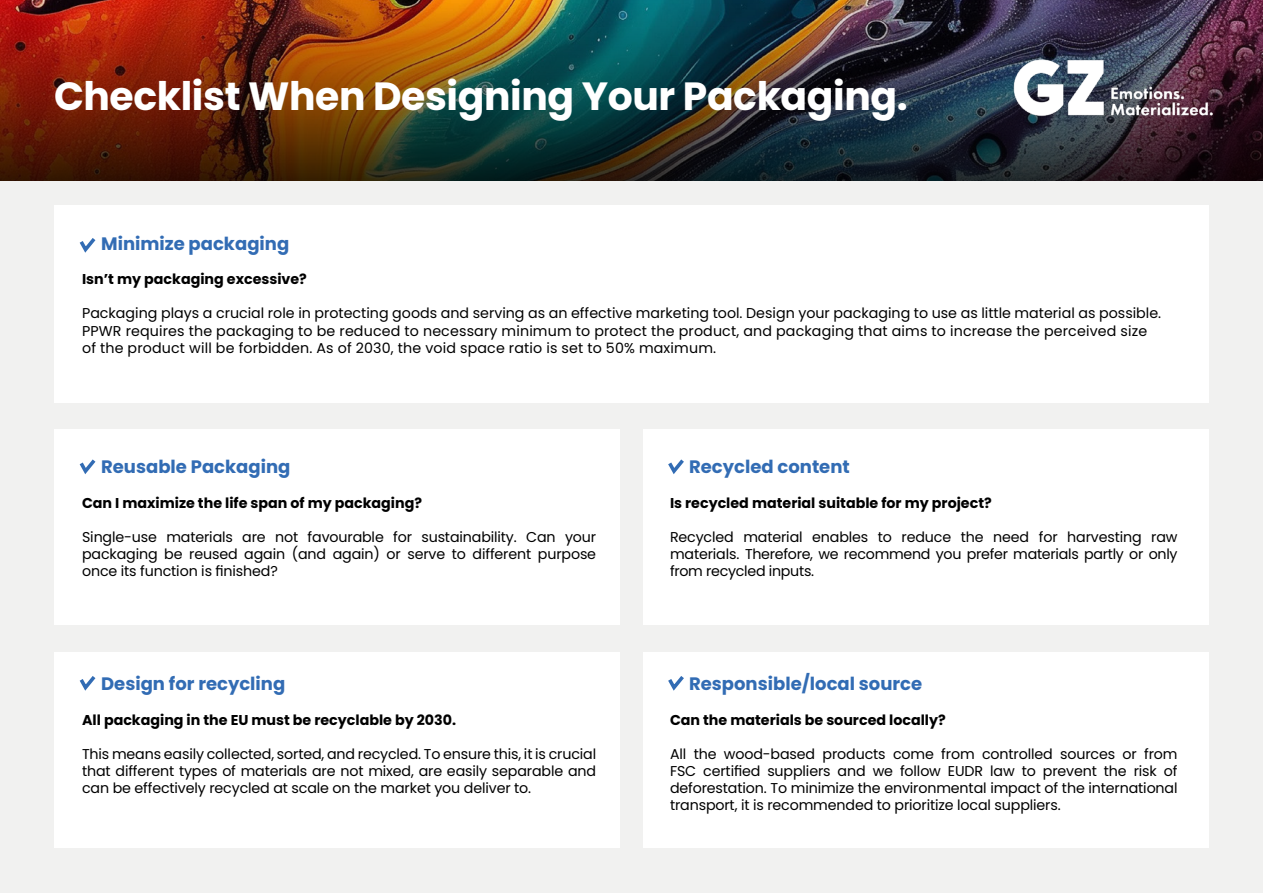
<style>
.page{position:relative;width:1263px;height:893px;background:#f1f1f0}
.page>*{position:absolute;margin:0;border:0;box-sizing:border-box;transform-origin:0 0}
.t1{font:700 39.3px "Poppins";letter-spacing:-.01em;color:#fff}
.t2{font:700 18px "Poppins";color:#326cb4}
.t3{font:14.25px/17.1px "Poppins";color:#000;text-align:justify}
.t4{font:700 14.25px "Poppins";color:#000}
</style>
<div class="page">
<img style="left:0;top:0;width:1263px;height:181px">
<div style="left:643px;top:429px;width:566px;height:196px;background:#fff"></div>
<div style="left:643px;top:652px;width:566px;height:195px;background:#fff"></div>
<div style="left:54px;top:205px;width:1155px;height:198px;background:#fff"></div>
<div style="left:54px;top:429px;width:566px;height:196px;background:#fff"></div>
<div style="left:54px;top:652px;width:566px;height:195px;background:#fff"></div>
<svg style="left:79px;top:238px;width:17px;height:15px"></svg>
<svg style="left:79px;top:459px;width:17px;height:15px"></svg>
<svg style="left:79px;top:676px;width:17px;height:15px"></svg>
<svg style="left:668px;top:459px;width:16px;height:15px"></svg>
<svg style="left:668px;top:676px;width:16px;height:15px"></svg>
<img style="left:999px;top:52px;width:215px;height:77px">
<h1 class="t1" style="left:54px;top:73px;width:855px">Checklist When Designing Your Packaging.</h1>
<p class="t2" style="left:101px;top:233px;width:190px">Minimize packaging</p>
<p class="t4" style="left:82px;top:271px;width:226px">Isn’t my packaging excessive?</p>
<p class="t3" style="left:82px;top:305px;width:1081px;text-align:left">Packaging plays a crucial role in protecting goods and serving as an effective marketing tool. Design your packaging to use as little material as possible.<br>PPWR requires the packaging to be reduced to necessary minimum to protect the product, and packaging that aims to increase the perceived size of the product will be forbidden. As of 2030, the void space ratio is set to 50% maximum.</p>
<p class="t2" style="left:101px;top:456px;width:191px">Reusable Packaging</p>
<p class="t4" style="left:82px;top:494px;width:341px">Can I maximize the life span of my packaging?</p>
<p class="t3" style="left:82px;top:528px;width:516px">Single-use materials are not favourable for sustainability. Can your packaging be reused again (and again) or serve to different purpose once its function is finished?</p>
<p class="t2" style="left:101px;top:673px;width:186px">Design for recycling</p>
<p class="t4" style="left:82px;top:711px;width:376px">All packaging in the EU must be recyclable by 2030.</p>
<p class="t3" style="left:82px;top:745px;width:516px">This means easily collected, sorted, and recycled. To ensure this, it is crucial that different types of materials are not mixed, are easily separable and can be effectively recycled at scale on the market you deliver to.</p>
<p class="t2" style="left:689px;top:456px;width:162px">Recycled content</p>
<p class="t4" style="left:670px;top:494px;width:323px">Is recycled material suitable for my project?</p>
<p class="t3" style="left:670px;top:529px;width:509px">Recycled material enables to reduce the need for harvesting raw materials. Therefore, we recommend you prefer materials partly or only from recycled inputs.</p>
<p class="t2" style="left:689px;top:673px;width:235px">Responsible/local source</p>
<p class="t4" style="left:670px;top:711px;width:277px">Can the materials be sourced locally?</p>
<p class="t3" style="left:670px;top:746px;width:509px">All the wood-based products come from controlled sources or from FSC certified suppliers and we follow EUDR law to prevent the risk of deforestation. To minimize the environmental impact of the international transport, it is recommended to prioritize local suppliers.</p>
</div>
